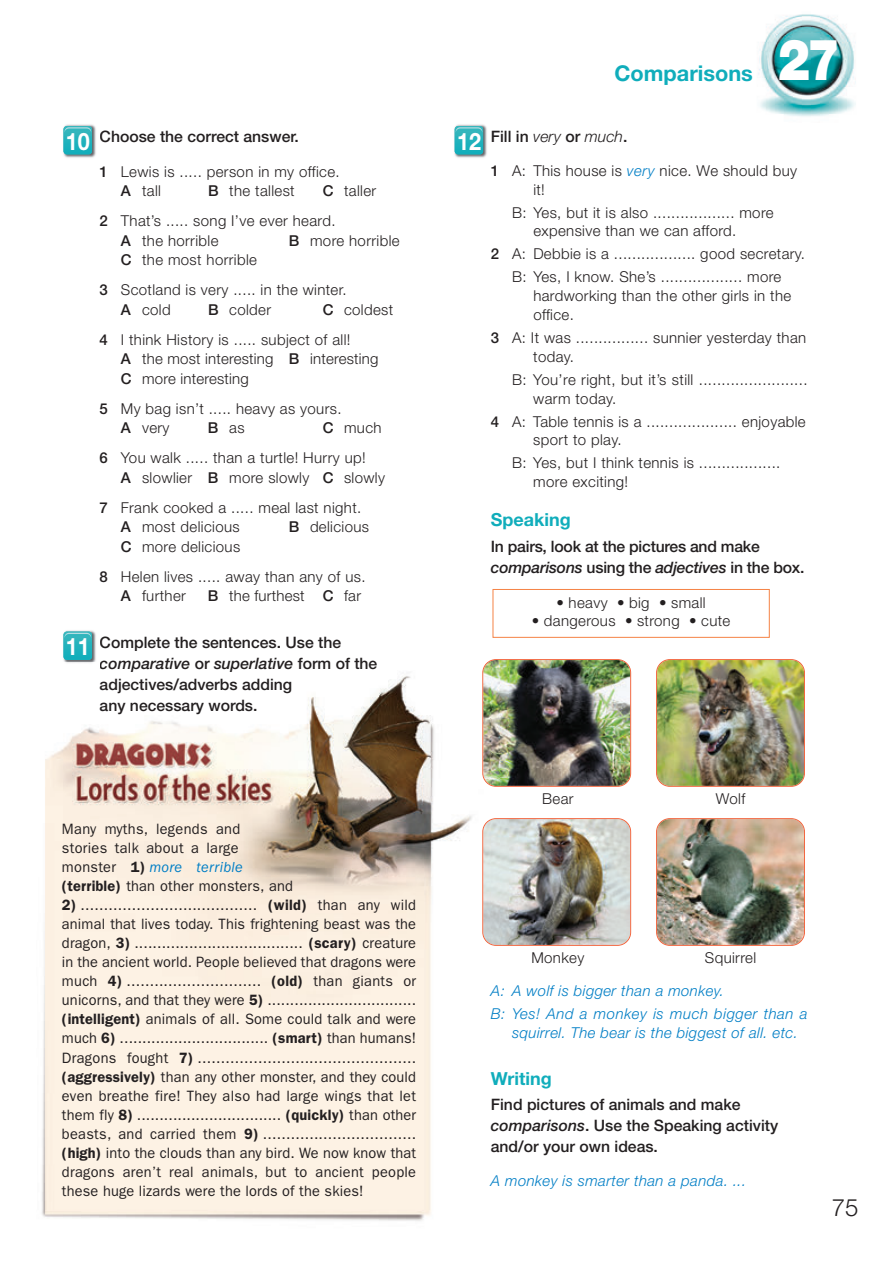
<style>
.page{position:relative;width:894px;height:1262px;background:#fff}
.page>*{position:absolute;margin:0;border:0;box-sizing:border-box;transform-origin:0 0}
.t1{font:900 57px "Helvetica Neue LT Std";color:#fff;scale:.85 1}
.t2{font:700 24px "Helvetica Neue LT Std";color:#fff;scale:.9 1}
.t3{font:300 24px "Helvetica Neue LT Std";color:#231f20}
.t4{font:700 21.75px "Helvetica Neue LT Std";color:#10adbb}
.t5{font:700 18px "Helvetica Neue LT Std";color:#10adbb}
.t6{font:500 15.75px/21px "Helvetica Neue LT Std";color:#231f20}
.t7{font:300 15px/18.8px "Helvetica Neue LT Std";letter-spacing:.025em;color:#231f20}
.t8{font:15px/19px "ITC Franklin Gothic Std";letter-spacing:.01em;color:#231f20}
.t9{font:italic 300 15px/23px "Helvetica Neue LT Std";letter-spacing:.025em;color:#007ec5}
.s1{font-weight:500}
.s2{font-style:italic}
.s3{font-weight:600}
.s4{font-style:italic;color:#007ec5}
.s5{font-weight:300;font-style:italic}
</style>
<div class="page">
<img style="left:42px;top:676px;width:430px;height:545px">
<img style="left:758px;top:14px;width:98px;height:103px">
<img style="left:63px;top:124px;width:33px;height:34px">
<svg style="left:63px;top:126px;width:29px;height:28px"></svg>
<img style="left:65px;top:127px;width:26px;height:6px">
<img style="left:63px;top:630px;width:33px;height:33px">
<svg style="left:63px;top:631px;width:29px;height:28px"></svg>
<img style="left:65px;top:632px;width:26px;height:6px">
<div style="left:493px;top:589px;width:277px;height:48px;border:1px solid #f58345"></div>
<img style="left:482px;top:659px;width:149px;height:127px">
<img style="left:656px;top:659px;width:149px;height:127px">
<img style="left:482px;top:818px;width:149px;height:127px">
<img style="left:656px;top:818px;width:149px;height:127px">
<img style="left:454px;top:124px;width:33px;height:34px">
<svg style="left:455px;top:126px;width:28px;height:28px"></svg>
<img style="left:456px;top:127px;width:26px;height:6px">
<h2 class="t2" style="left:66px;top:128px;width:28px">10</h2>
<p class="t6" style="left:100px;top:128px;width:201px">Choose the correct answer.</p>
<p class="t7" style="left:121px;top:163px;width:220px;line-height:19.5px;text-indent:-21px"><span class="s1">1</span> Lewis is ..... person in my office.<br><span class="s1">A</span> tall</p>
<p class="t7" style="left:100px;top:177px;width:278px;line-height:30px;text-indent:223px"><span class="s1">C</span> taller<br><span class="s1">2</span> That’s ..... song I’ve ever heard.</p>
<p class="t7" style="left:121px;top:232px;width:99px"><span class="s1">A</span> the horrible</p>
<p class="t7" style="left:289px;top:232px;width:112px"><span class="s1">B</span> more horrible</p>
<p class="t7" style="left:100px;top:246px;width:249px;line-height:30px;text-indent:21px"><span class="s1">C</span> the most horrible<br><span class="s1">3</span> Scotland is very ..... in the winter.</p>
<p class="t7" style="left:121px;top:301px;width:51px"><span class="s1">A</span> cold</p>
<p class="t7" style="left:208px;top:301px;width:65px"><span class="s1">B</span> colder</p>
<p class="t7" style="left:208px;top:183px;width:88px"><span class="s1">B</span> the tallest</p>
<p class="t7" style="left:100px;top:296px;width:295px;line-height:30px;text-indent:223px"><span class="s1">C</span> coldest<br><span class="s1">4</span> I think History is ..... subject of all!</p>
<p class="t7" style="left:121px;top:351px;width:259px;line-height:19.5px"><span class="s1">A</span> the most interesting <span class="s1">B</span> interesting<br><span class="s1">C</span> more interesting</p>
<p class="t7" style="left:121px;top:400px;width:222px;line-height:19.5px;text-indent:-21px"><span class="s1">5</span> My bag isn’t ..... heavy as yours.<br><span class="s1">A</span> very</p>
<p class="t7" style="left:100px;top:414px;width:283px;line-height:30px;text-indent:223px"><span class="s1">C</span> much<br><span class="s1">6</span> You walk ..... than a turtle! Hurry up!</p>
<p class="t7" style="left:100px;top:464px;width:287px;line-height:30px;text-indent:21px"><span class="s1">A</span> slowlier <span class="s1">B</span> more slowly <span class="s1">C</span> slowly<br><span class="s1">7</span> Frank cooked a ..... meal last night.</p>
<p class="t7" style="left:121px;top:519px;width:120px"><span class="s1">A</span> most delicious</p>
<p class="t7" style="left:289px;top:519px;width:82px"><span class="s1">B</span> delicious</p>
<p class="t7" style="left:100px;top:533px;width:268px;line-height:30px;text-indent:21px"><span class="s1">C</span> more delicious<br><span class="s1">8</span> Helen lives ..... away than any of us.</p>
<p class="t7" style="left:121px;top:588px;width:67px"><span class="s1">A</span> further</p>
<p class="t7" style="left:208px;top:588px;width:155px"><span class="s1">B</span> the furthest <span class="s1">C</span> far</p>
<p class="t7" style="left:208px;top:420px;width:38px"><span class="s1">B</span> as</p>
<h2 class="t2" style="left:66px;top:633px;width:28px">11</h2>
<p class="t6" style="left:100px;top:633px;width:279px">Complete the sentences. Use the <span class="s2">comparative</span> or <span class="s2">superlative</span> form of the adjectives/adverbs adding<br>any necessary words.</p>
<p class="t8" style="left:62px;top:820px;width:232px">Many myths, legends and<br>stories talk about a large monster <span class="s3">1)</span> <span class="s4">more terrible </span><span class="s3">(terrible)</span> than other monsters, and</p>
<p class="t8" style="left:62px;top:896px;width:356px;text-align:justify"><span class="s3">2)</span> ...................................... <span class="s3">(wild)</span> than any wild animal that lives today. This frightening beast was the dragon, <span class="s3">3)</span> ..................................... <span class="s3">(scary)</span> creature in the ancient world. People believed that dragons were much <span class="s3">4)</span> ............................. <span class="s3">(old)</span> than giants or unicorns, and that they were <span class="s3">5)</span> ................................. <span class="s3">(intelligent)</span> animals of all. Some could talk and were much <span class="s3">6)</span> ................................. <span class="s3">(smart)</span> than humans!<br>Dragons fought <span class="s3">7)</span> ............................................... <span class="s3">(aggressively)</span> than any other monster, and they could even breathe fire! They also had large wings that let them fly <span class="s3">8)</span> ................................ <span class="s3">(quickly)</span> than other beasts, and carried them <span class="s3">9)</span> ................................. <span class="s3">(high)</span> into the clouds than any bird. We now know that dragons aren’t real animals, but to ancient people these huge lizards were the lords of the skies!</p>
<h3 class="t4" style="left:614px;top:60px;width:140px">Comparisons</h3>
<h1 class="t1" style="left:778px;top:27px;width:75px">27</h1>
<h2 class="t2" style="left:457px;top:128px;width:28px">12</h2>
<p class="t6" style="left:491px;top:128px;width:138px">Fill in <span class="s5">very</span> or <span class="s5">much</span>.</p>
<p class="t7" style="left:533px;top:163px;width:265px;text-indent:-42px"><span class="s1">1</span> A: This house is <span class="s4">very</span> nice. We should buy it!</p>
<p class="t7" style="left:533px;top:204px;width:242px;text-indent:-21px">B: Yes, but it is also .................. more expensive than we can afford.</p>
<p class="t7" style="left:491px;top:244px;width:316px;line-height:23px;text-align:center"><span class="s1">2</span> A: Debbie is a .................. good secretary.<br>B: Yes, I know. She’s .................. more</p>
<p class="t7" style="left:533px;top:288px;width:259px">hardworking than the other girls in the office.</p>
<p class="t7" style="left:533px;top:330px;width:274px;text-indent:-42px"><span class="s1">3</span> A: It was ................ sunnier yesterday than today.</p>
<p class="t7" style="left:533px;top:371px;width:276px;text-indent:-21px">B: You’re right, but it’s still ........................ warm today.</p>
<p class="t7" style="left:533px;top:413px;width:274px;text-indent:-42px"><span class="s1">4</span> A: Table tennis is a .................... enjoyable sport to play.</p>
<p class="t7" style="left:533px;top:455px;width:249px;text-indent:-21px">B: Yes, but I think tennis is .................. more exciting!</p>
<p class="t5" style="left:491px;top:509px;width:81px">Speaking</p>
<p class="t6" style="left:491px;top:537px;width:315px">In pairs, look at the pictures and make <span class="s2">comparisons</span> using the <span class="s2">adjectives</span> in the box.</p>
<p class="t7" style="left:557px;top:594px;width:150px">• heavy • big • small</p>
<p class="t7" style="left:532px;top:612px;width:200px">• dangerous • strong • cute</p>
<p class="t7" style="left:542px;top:790px;width:33px">Bear</p>
<p class="t7" style="left:716px;top:790px;width:31px">Wolf</p>
<p class="t7" style="left:531px;top:949px;width:54px">Monkey</p>
<p class="t7" style="left:705px;top:949px;width:53px">Squirrel</p>
<p class="t9" style="left:491px;top:980px;width:318px">A: A wolf is bigger than a monkey.<br>B: Yes! And a monkey is much bigger than a</p>
<p class="t9" style="left:512px;top:1022px;width:287px">squirrel. The bear is the biggest of all. etc.</p>
<p class="t5" style="left:491px;top:1067px;width:62px">Writing</p>
<p class="t6" style="left:491px;top:1095px;width:289px">Find pictures of animals and make <span class="s2">comparisons</span>. Use the Speaking activity and/or your own ideas.</p>
<p class="t9" style="left:491px;top:1170px;width:257px">A monkey is smarter than a panda. ...</p>
<h2 class="t3" style="left:832px;top:1198px;width:28px">75</h2>
</div>
